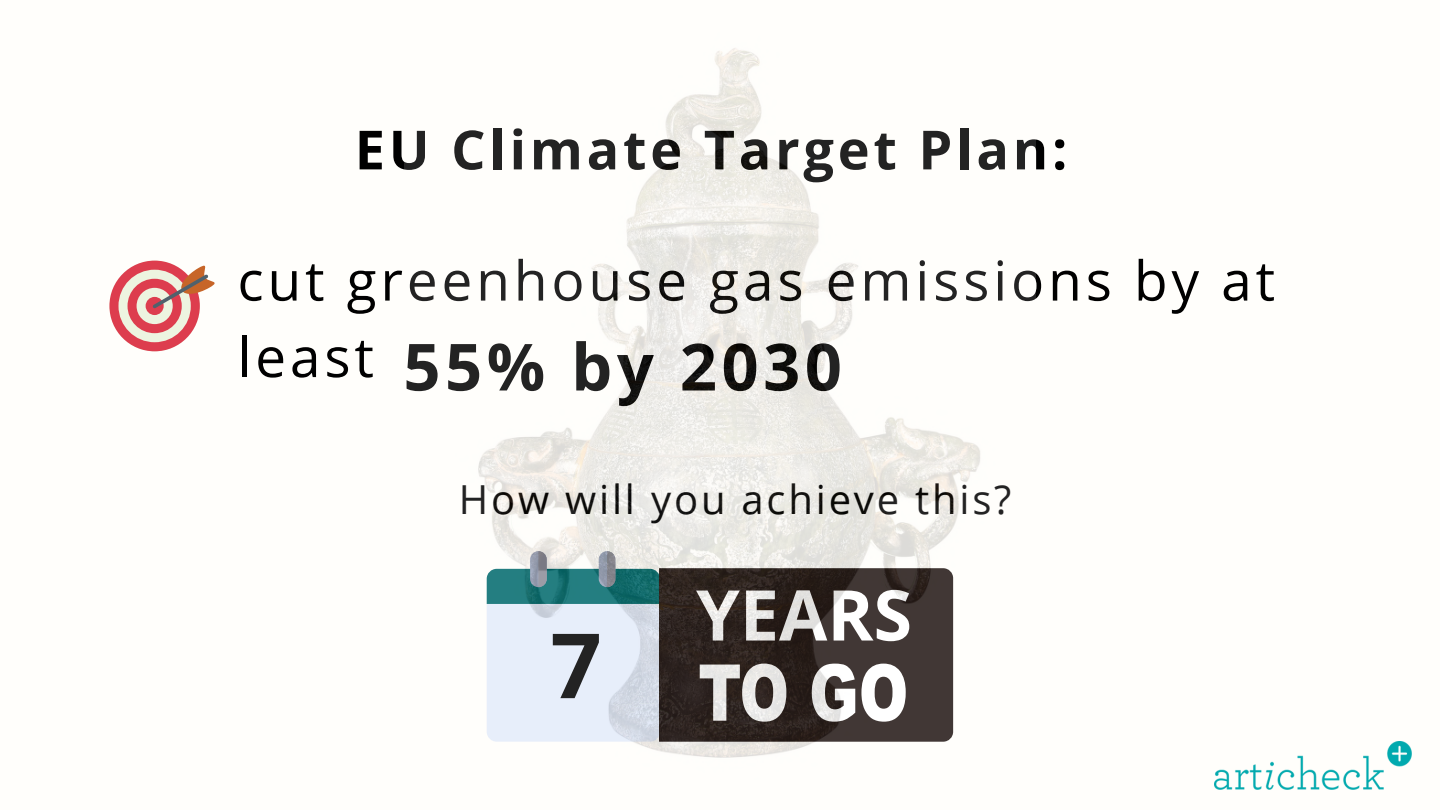
<style>
.page{position:relative;width:1440px;height:810px;background:#fffefb}
.page>*{position:absolute;margin:0;border:0;box-sizing:border-box;transform-origin:0 0}
.t1{font:700 90px "Open Sans";color:#000}
.t2{font:700 70px "Open Sans";color:#fff}
.t3{font:700 65px "Open Sans";letter-spacing:.07em;color:#000}
.t4{font:55px/76.5px "Open Sans";letter-spacing:.07em;color:#000}
.t5{font:700 54px "Open Sans";letter-spacing:.07em;color:#000}
.t6{font:40px "Open Sans";letter-spacing:.07em;color:#000}
</style>
<div class="page">
<img style="left:1215px;top:742px;width:196px;height:47px">
<svg style="left:109px;top:261px;width:106px;height:90px"></svg>
<img style="left:478px;top:48px;width:502px;height:710px">
<p class="t5" style="left:355px;top:112px;width:714px">EU Climate Target Plan:</p>
<p class="t4" style="left:237px;top:241px;width:1039px">cut greenhouse gas emissions by at least</p>
<p class="t3" style="left:403px;top:321px;width:440px">55% by 2030</p>
<p class="t6" style="left:459px;top:471px;width:554px">How will you achieve this?</p>
<p class="t1" style="left:550px;top:602px;width:53px">7</p>
<p class="t2" style="left:696px;top:566px;width:217px">YEARS</p>
</div>
